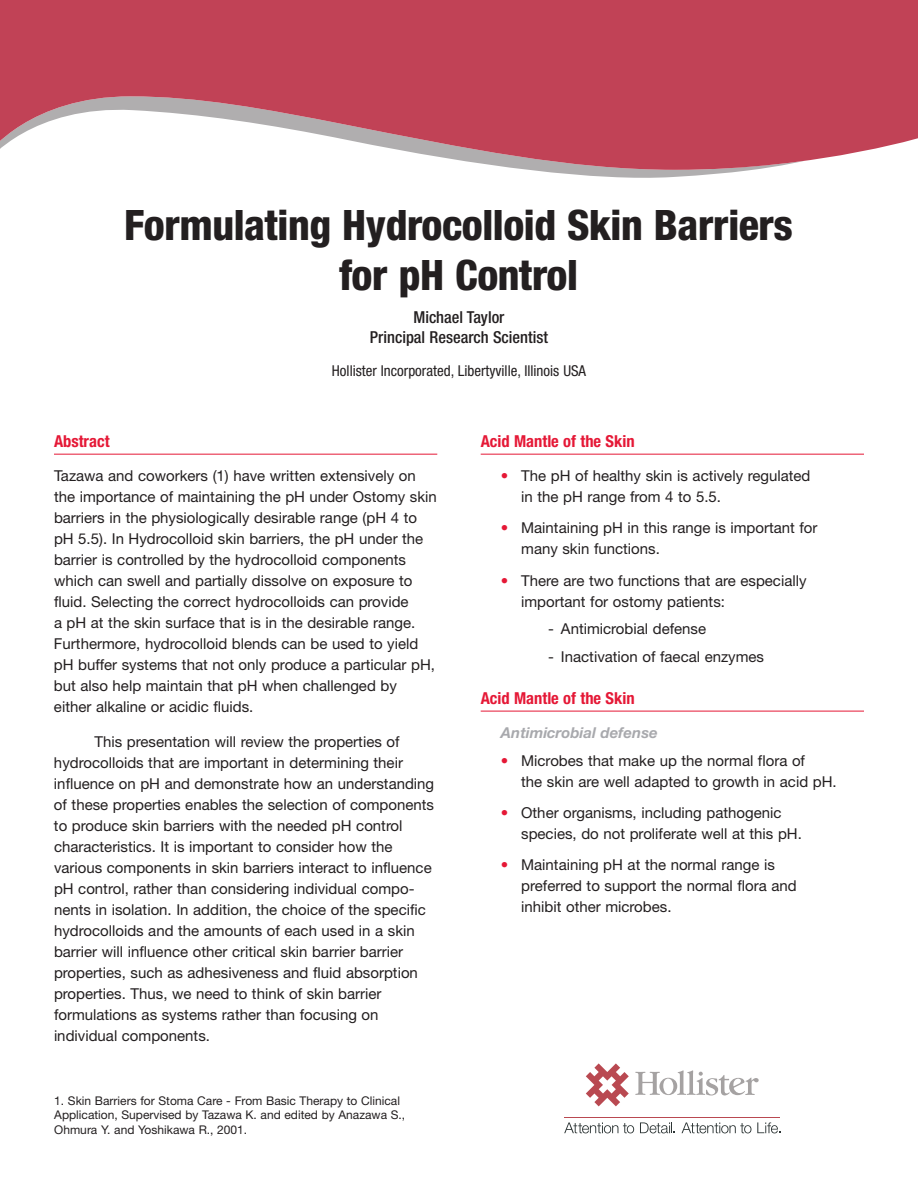
<style>
.page{position:relative;width:918px;height:1188px;background:#fff}
.page>*{position:absolute;margin:0;border:0;box-sizing:border-box;transform-origin:0 0}
.t1{font:800 condensed 42px/50.4px "Helvetica Neue";letter-spacing:-.01em;color:#231f20;text-align:center}
.t2{font:700 condensed 16.5px "Helvetica Neue";color:#e51836}
.t3{font:500 condensed 16.5px/19.5px "Helvetica Neue";color:#231f20;text-align:center}
.t4{font:15px/21px "Helvetica Neue";color:#231f20}
.t5{font:condensed 15px "Helvetica Neue";color:#231f20}
.t6{font:italic 700 15px "Helvetica Neue";color:#a8a9ad}
.t7{font:12px/14.4px "Helvetica Neue";color:#231f20}
.s1{font-weight:800;color:#e51836}
</style>
<div class="page">
<svg style="left:531px;top:170px;width:219px;height:8px;fill:#b0aeaf"></svg>
<svg style="left:0;top:0;width:918px;height:170px;background:#c86172"></svg>
<hr style="left:54px;top:454px;width:383px;height:1px;background:#e51836">
<hr style="left:481px;top:454px;width:383px;height:1px;background:#e51836">
<hr style="left:481px;top:711px;width:383px;height:1px;background:#e51836">
<svg style="left:586px;top:1063px;width:43px;height:43px"></svg>
<svg style="left:635px;top:1070px;width:124px;height:25px"></svg>
<svg style="left:640px;top:1122px;width:34px;height:11px"></svg>
<svg style="left:682px;top:1122px;width:69px;height:11px"></svg>
<svg style="left:564px;top:1122px;width:70px;height:11px"></svg>
<svg style="left:757px;top:1122px;width:23px;height:11px"></svg>
<hr style="left:564px;top:1117px;width:216px;height:1px;background:#b94951">
<h1 class="t1" style="left:124px;top:203px;width:670px">Formulating Hydrocolloid Skin Barriers for pH Control</h1>
<p class="t3" style="left:370px;top:309px;width:180px">Michael Taylor<br>Principal Research Scientist</p>
<p class="t5" style="left:332px;top:365px;width:256px">Hollister Incorporated, Libertyville, Illinois USA</p>
<p class="t2" style="left:54px;top:435px;width:57px">Abstract</p>
<p class="t4" style="left:54px;top:467px;width:384px">Tazawa and coworkers (1) have written extensively on the importance of maintaining the pH under Ostomy skin barriers in the physiologically desirable range (pH 4 to pH 5.5). In Hydrocolloid skin barriers, the pH under the barrier is controlled by the hydrocolloid components which can swell and partially dissolve on exposure to fluid. Selecting the correct hydrocolloids can provide<br>a pH at the skin surface that is in the desirable range.<br>Furthermore, hydrocolloid blends can be used to yield pH buffer systems that not only produce a particular pH, but also help maintain that pH when challenged by either alkaline or acidic fluids.</p>
<p class="t4" style="left:54px;top:732px;width:382px;text-indent:41px">This presentation will review the properties of hydrocolloids that are important in determining their influence on pH and demonstrate how an understanding of these properties enables the selection of components to produce skin barriers with the needed pH control characteristics. It is important to consider how the various components in skin barriers interact to influence pH control, rather than considering individual compo&shy;nents in isolation. In addition, the choice of the specific hydrocolloids and the amounts of each used in a skin barrier will influence other critical skin barrier barrier properties, such as adhesiveness and fluid absorption properties. Thus, we need to think of skin barrier formulations as systems rather than focusing on individual components.</p>
<p class="t7" style="left:54px;top:1095px;width:352px">1. Skin Barriers for Stoma Care - From Basic Therapy to Clinical<br>Application, Supervised by Tazawa K. and edited by Anazawa S.,<br>Ohmura Y. and Yoshikawa R., 2001.</p>
<p class="t2" style="left:481px;top:435px;width:155px">Acid Mantle of the Skin</p>
<p class="t4" style="left:521px;top:467px;width:291px;text-indent:-20px"><span class="s1">•</span> The pH of healthy skin is actively regulated in the pH range from 4 to 5.5.</p>
<p class="t4" style="left:521px;top:519px;width:298px;text-indent:-20px"><span class="s1">•</span> Maintaining pH in this range is important for many skin functions.</p>
<p class="t4" style="left:521px;top:571px;width:287px;text-indent:-20px"><span class="s1">•</span> There are two functions that are especially important for ostomy patients:</p>
<p class="t4" style="left:548px;top:620px;width:159px">- Antimicrobial defense</p>
<p class="t4" style="left:548px;top:648px;width:217px">- Inactivation of faecal enzymes</p>
<p class="t2" style="left:481px;top:692px;width:155px">Acid Mantle of the Skin</p>
<p class="t6" style="left:501px;top:728px;width:158px">Antimicrobial defense</p>
<p class="t4" style="left:521px;top:752px;width:317px;text-indent:-20px"><span class="s1">•</span> Microbes that make up the normal flora of<br>the skin are well adapted to growth in acid pH.</p>
<p class="t4" style="left:521px;top:804px;width:282px;text-indent:-20px"><span class="s1">•</span> Other organisms, including pathogenic species, do not proliferate well at this pH.</p>
<p class="t4" style="left:521px;top:856px;width:277px;text-indent:-20px"><span class="s1">•</span> Maintaining pH at the normal range is preferred to support the normal flora and inhibit other microbes.</p>
</div>
